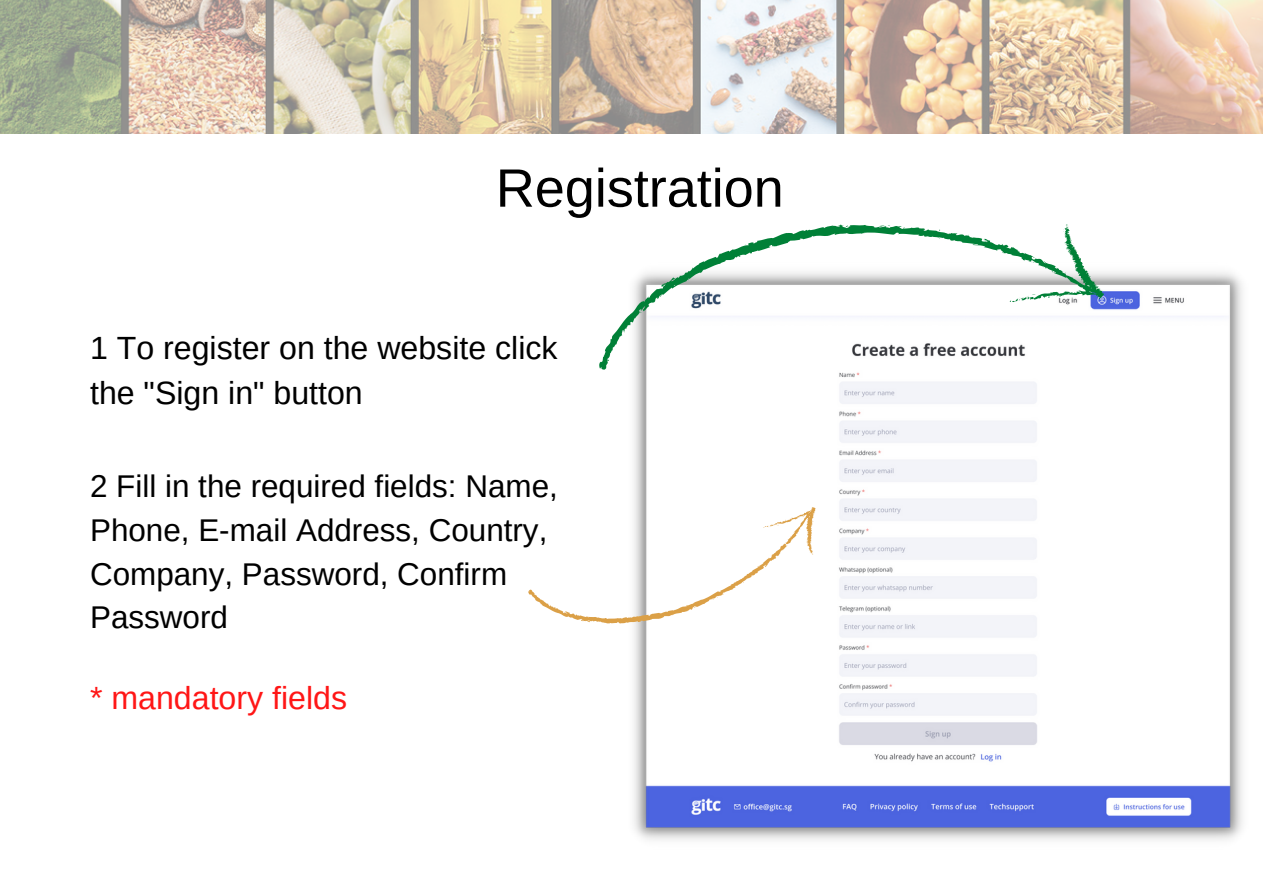
<style>
.page{position:relative;width:1263px;height:894px;background:#fff}
.page>*{position:absolute;margin:0;border:0;box-sizing:border-box;transform-origin:0 0}
.t1{font:54px "Arimo";color:#000}
.t2{font:32.1px/44.7px "Arimo";color:#000}
.t3{font:32.1px "Arimo";color:#ff1616}
.t4{font:31.35px/43.8px "Arimo";color:#000}
</style>
<div class="page">
<img style="left:634px;top:272px;width:609px;height:568px">
<svg style="left:599px;top:224px;width:506px;height:226px"></svg>
<img style="left:0;top:0;width:1263px;height:134px">
<svg style="left:528px;top:506px;width:299px;height:128px"></svg>
<h1 class="t1" style="left:496px;top:158px;width:289px">Registration</h1>
<p class="t2" style="left:90px;top:326px;width:469px">1 To register on the website click the "Sign in" button</p>
<p class="t4" style="left:90px;top:464px;width:469px">2 Fill in the required fields: Name,<br>Phone, E-mail Address, Country,<br>Company, Password, Confirm<br>Password</p>
<p class="t3" style="left:90px;top:679px;width:258px">* mandatory fields</p>
</div>
